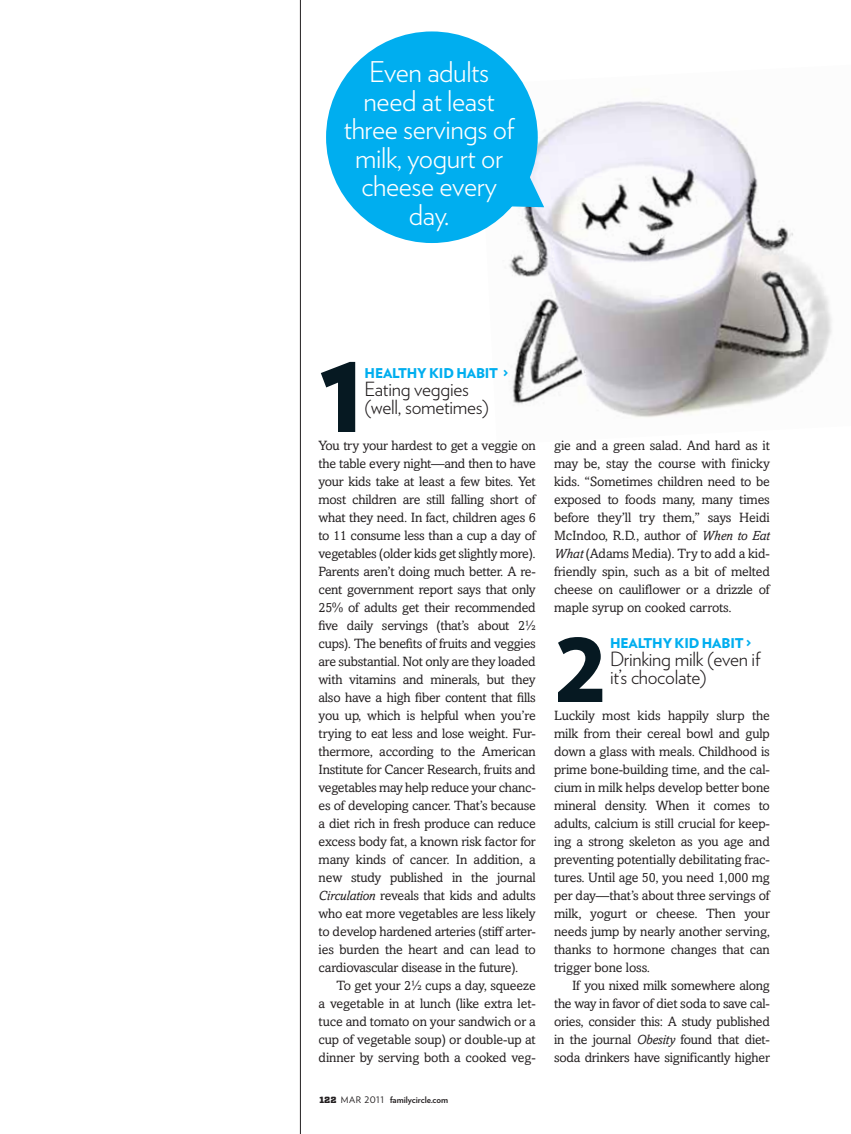
<style>
.page{position:relative;width:851px;height:1134px;background:#fff}
.page>*{position:absolute;margin:0;border:0;box-sizing:border-box;transform-origin:0 0}
.t1{font:900 116.25px "Verlag";color:#061922}
.t2{font:900 87.15px "Verlag";color:#061922}
.t3{font:300 28.5px/28.5px "Verlag";letter-spacing:-.015em;color:#fff;text-align:center}
.t4{font:300 19.5px/18px "Verlag";letter-spacing:-.015em;color:#231f20}
.t5{font:13.5px/18px "Amasis MT Std";letter-spacing:-.01em;color:#231f20;text-align:justify}
.t6{font:900 13.5px "Verlag";letter-spacing:-.015em;color:#00aeef}
.t7{font:700 9px "Verlag";letter-spacing:-.005em;color:#231f20}
.s1{font-style:italic}
.s2{font-family:"Vitesse";font-weight:900}
.s3{font-weight:400}
</style>
<div class="page">
<img style="left:478px;top:65px;width:354px;height:353px">
<div style="left:326px;top:31px;width:211px;height:212px;background:#00aeef;border-radius:50%"></div>
<svg style="left:511px;top:170px;width:33px;height:37px"></svg>
<hr style="left:300px;top:0;width:1px;height:1134px;background:#231f20">
<h3 class="t3" style="left:344px;top:56px;width:172px">Even adults need at least three servings of milk, yogurt or cheese every day.</h3>
<h1 class="t1" style="left:318px;top:294px;width:49px">1</h1>
<p class="t6" style="left:364px;top:362px;width:145px">HEALTHY KID HABIT &gt;</p>
<h3 class="t4" style="left:364px;top:379px;width:126px">Eating veggies (well, sometimes)</h3>
<p class="t5" style="left:318px;top:437px;width:219px">You try your hardest to get a veggie on the table every night—and then to have your kids take at least a few bites. Yet most children are still falling short of what they need. In fact, children ages 6 to 11 consume less than a cup a day of vegetables (older kids get slightly more).<br>Parents aren’t doing much better. A re&shy;cent government report says that only 25% of adults get their recommended five daily servings (that’s about 2½ cups). The benefits of fruits and veggies are substantial. Not only are they loaded with vitamins and minerals, but they also have a high fiber content that fills you up, which is helpful when you’re trying to eat less and lose weight. Fur&shy;thermore, according to the American Institute for Cancer Research, fruits and vegetables may help reduce your chanc&shy;es of developing cancer. That’s because a diet rich in fresh produce can reduce excess body fat, a known risk factor for many kinds of cancer. In addition, a new study published in the journal <span class="s1">Circulation</span> reveals that kids and adults who eat more vegetables are less likely to develop hardened arteries (stiff arter&shy;ies burden the heart and can lead to cardiovascular disease in the future).</p>
<p class="t5" style="left:318px;top:976px;width:219px;text-indent:18px">To get your 2½ cups a day, squeeze a vegetable in at lunch (like extra let&shy;tuce and tomato on your sandwich or a cup of vegetable soup) or double-up at dinner by serving both a cooked veg-</p>
<p class="t7" style="left:319px;top:1093px;width:130px"><span class="s2">122</span> <span class="s3">MAR 2011</span> familycircle.com</p>
<p class="t5" style="left:554px;top:437px;width:217px">gie and a green salad. And hard as it may be, stay the course with finicky kids. “Sometimes children need to be exposed to foods many, many times before they’ll try them,” says Heidi McIndoo, R.D., author of <span class="s1">When to Eat What</span> (Adams Media). Try to add a kid&shy;friendly spin, such as a bit of melted cheese on cauliflower or a drizzle of maple syrup on cooked carrots.</p>
<h2 class="t2" style="left:554px;top:599px;width:54px">2</h2>
<p class="t6" style="left:610px;top:632px;width:143px">HEALTHY KID HABIT &gt;</p>
<h3 class="t4" style="left:610px;top:649px;width:152px">Drinking milk (even if it’s chocolate)</h3>
<p class="t5" style="left:554px;top:707px;width:217px">Luckily most kids happily slurp the milk from their cereal bowl and gulp down a glass with meals. Childhood is prime bone-building time, and the cal&shy;cium in milk helps develop better bone mineral density. When it comes to adults, calcium is still crucial for keep&shy;ing a strong skeleton as you age and preventing potentially debilitating frac&shy;tures. Until age 50, you need 1,000 mg per day—that’s about three servings of milk, yogurt or cheese. Then your needs jump by nearly another serving, thanks to hormone changes that can trigger bone loss.</p>
<p class="t5" style="left:554px;top:977px;width:217px;text-indent:18px">If you nixed milk somewhere along the way in favor of diet soda to save cal&shy;ories, consider this: A study published in the journal <span class="s1">Obesity</span> found that diet&shy;soda drinkers have significantly higher</p>
</div>
